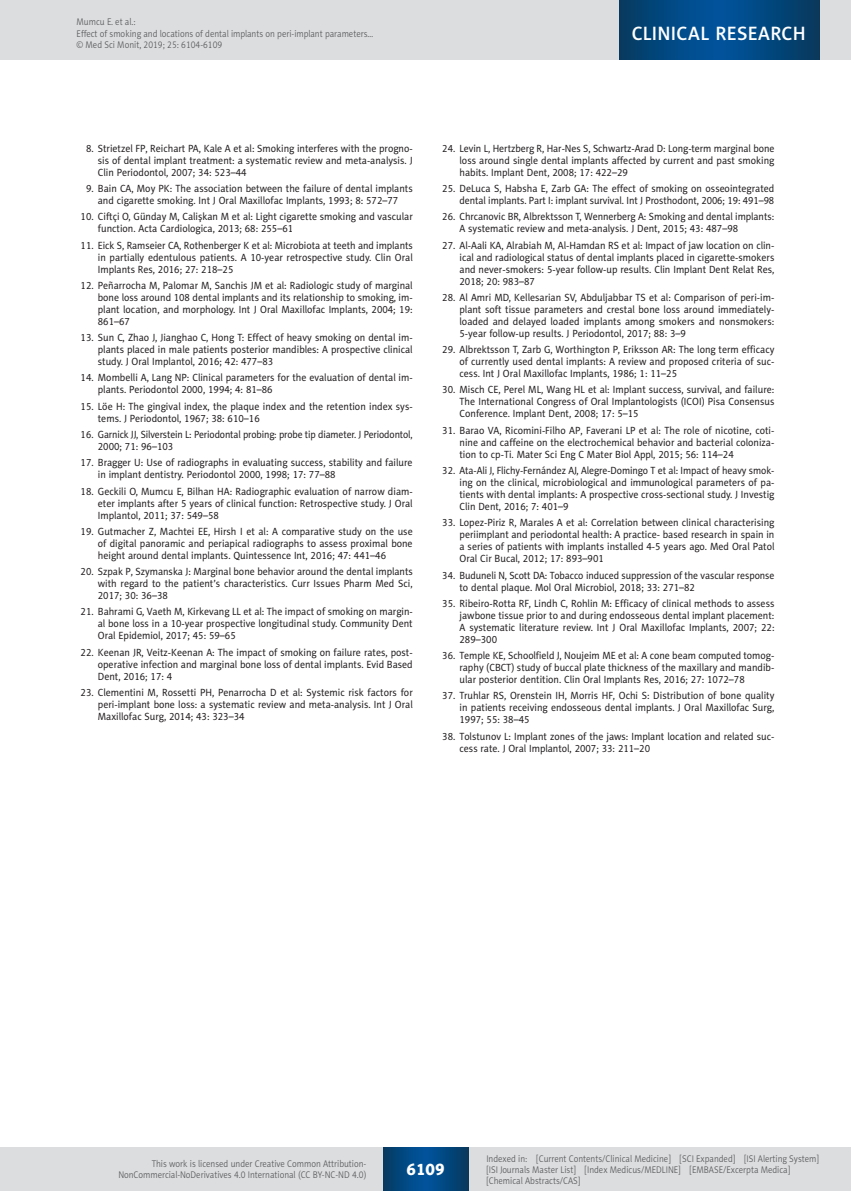
<style>
.page{position:relative;width:851px;height:1191px;background:#fff}
.page>*{position:absolute;margin:0;border:0;box-sizing:border-box;transform-origin:0 0}
.t1{font:19.5px "Naomi Sans EFN Medium";letter-spacing:.015em;color:#fff}
.t2{font:16.5px "Naomi Sans EFN Heavy";color:#fff}
.MSM_Referencje_punkt{font:10.5px/12px "Naomi Sans EFN";color:#231f20;text-align:justify;scale:.95 1}
.MSM_Referencje_punkt-2{font:10.5px/12px "Naomi Sans EFN";color:#231f20;text-align:justify;scale:.94 1}
.MSM_Referencje_punkt-3{font:10.5px/12px "Naomi Sans EFN";color:#231f20;text-align:justify;scale:.93 1}
.MSM_Referencje_punkt-4{font:10.5px/12px "Naomi Sans EFN";color:#231f20;scale:.92 1}
.t3{font:9.75px/11.2px "Naomi Sans EFN Light";color:#57585a;scale:.9 1}
</style>
<div class="page">
<div style="left:0;top:1148px;width:850px;height:43px;background:#dcdddf"></div>
<svg style="left:383px;top:1147px;width:85px;height:43px;background:#02477e"></svg>
<div style="left:0;top:0;width:850px;height:60px;background:#dcdddf"></div>
<svg style="left:619px;top:0;width:200px;height:60px;background:#02477e"></svg>
<p class="t3" style="left:77px;top:16px;width:331px">Mumcu E. et al.:<br>Effect of smoking and locations of dental implants on peri-implant parameters… © Med Sci Monit, 2019; 25: 6104-6109</p>
<h1 class="t1" style="left:631px;top:22px;width:175px">CLINICAL RESEARCH</h1>
<p class="MSM_Referencje_punkt" style="left:98px;top:142px;width:333px;text-indent:-12px">8. Strietzel FP, Reichart PA, Kale A et al: Smoking interferes with the progno&shy;sis of dental implant treatment: a systematic review and meta-analysis. J Clin Periodontol, 2007; 34: 523–44</p>
<p class="MSM_Referencje_punkt" style="left:86px;top:183px;width:345px;text-align:center">9. Bain CA, Moy PK: The association between the failure of dental implants and cigarette smoking. Int J Oral Maxillofac Implants, 1993; 8: 572–77</p>
<p class="MSM_Referencje_punkt" style="left:98px;top:211px;width:333px;text-indent:-17px">10. Ciftçi O, Günday M, Calişkan M et al: Light cigarette smoking and vascular function. Acta Cardiologica, 2013; 68: 255–61</p>
<p class="MSM_Referencje_punkt-2" style="left:98px;top:239px;width:336px;text-indent:-17px">11. Eick S, Ramseier CA, Rothenberger K et al: Microbiota at teeth and implants in partially edentulous patients. A 10-year retrospective study. Clin Oral Implants Res, 2016; 27: 218–25</p>
<p class="MSM_Referencje_punkt" style="left:98px;top:279px;width:333px;text-indent:-17px">12. Peñarrocha M, Palomar M, Sanchis JM et al: Radiologic study of marginal bone loss around 108 dental implants and its relationship to smoking, im&shy;plant location, and morphology. Int J Oral Maxillofac Implants, 2004; 19:<br>861–67</p>
<p class="MSM_Referencje_punkt" style="left:98px;top:332px;width:333px;text-indent:-17px">13. Sun C, Zhao J, Jianghao C, Hong T: Effect of heavy smoking on dental im&shy;plants placed in male patients posterior mandibles: A prospective clinical study. J Oral Implantol, 2016; 42: 477–83</p>
<p class="MSM_Referencje_punkt" style="left:98px;top:372px;width:333px;text-indent:-17px">14. Mombelli A, Lang NP: Clinical parameters for the evaluation of dental im&shy;plants. Periodontol 2000, 1994; 4: 81–86</p>
<p class="MSM_Referencje_punkt" style="left:98px;top:400px;width:333px;text-indent:-17px">15. Löe H: The gingival index, the plaque index and the retention index sys&shy;tems. J Periodontol, 1967; 38: 610–16</p>
<p class="MSM_Referencje_punkt-4" style="left:98px;top:428px;width:343px;text-indent:-17px">16. Garnick JJ, Silverstein L: Periodontal probing: probe tip diameter. J Periodontol,<br>2000; 71: 96–103</p>
<p class="MSM_Referencje_punkt" style="left:98px;top:457px;width:333px;text-indent:-17px">17. Bragger U: Use of radiographs in evaluating success, stability and failure in implant dentistry. Periodontol 2000, 1998; 17: 77–88</p>
<p class="MSM_Referencje_punkt" style="left:98px;top:485px;width:333px;text-indent:-17px">18. Geckili O, Mumcu E, Bilhan HA: Radiographic evaluation of narrow diam&shy;eter implants after 5 years of clinical function: Retrospective study. J Oral Implantol, 2011; 37: 549–58</p>
<p class="MSM_Referencje_punkt" style="left:98px;top:525px;width:333px;text-indent:-17px">19. Gutmacher Z, Machtei EE, Hirsh I et al: A comparative study on the use of digital panoramic and periapical radiographs to assess proximal bone height around dental implants. Quintessence Int, 2016; 47: 441–46</p>
<p class="MSM_Referencje_punkt" style="left:98px;top:565px;width:333px;text-indent:-17px">20. Szpak P, Szymanska J: Marginal bone behavior around the dental implants with regard to the patient’s characteristics. Curr Issues Pharm Med Sci, 2017; 30: 36–38</p>
<p class="MSM_Referencje_punkt" style="left:98px;top:606px;width:333px;text-indent:-17px">21. Bahrami G, Vaeth M, Kirkevang LL et al: The impact of smoking on margin&shy;al bone loss in a 10-year prospective longitudinal study. Community Dent Oral Epidemiol, 2017; 45: 59–65</p>
<p class="MSM_Referencje_punkt" style="left:98px;top:646px;width:333px;text-indent:-17px">22. Keenan JR, Veitz-Keenan A: The impact of smoking on failure rates, post&shy;operative infection and marginal bone loss of dental implants. Evid Based Dent, 2016; 17: 4</p>
<p class="MSM_Referencje_punkt" style="left:98px;top:686px;width:333px;text-indent:-17px">23. Clementini M, Rossetti PH, Penarrocha D et al: Systemic risk factors for peri-implant bone loss: a systematic review and meta-analysis. Int J Oral Maxillofac Surg, 2014; 43: 323–34</p>
<p class="MSM_Referencje_punkt-2" style="left:459px;top:142px;width:336px;text-indent:-17px">24. Levin L, Hertzberg R, Har-Nes S, Schwartz-Arad D: Long-term marginal bone loss around single dental implants affected by current and past smoking habits. Implant Dent, 2008; 17: 422–29</p>
<p class="MSM_Referencje_punkt" style="left:442px;top:183px;width:351px;text-align:right">25. DeLuca S, Habsha E, Zarb GA: The effect of smoking on osseointegrated dental implants. Part I: implant survival. Int J Prosthodont, 2006; 19: 491–98</p>
<p class="MSM_Referencje_punkt-2" style="left:459px;top:211px;width:336px;text-indent:-17px">26. Chrcanovic BR, Albrektsson T, Wennerberg A: Smoking and dental implants:<br>A systematic review and meta-analysis. J Dent, 2015; 43: 487–98</p>
<p class="MSM_Referencje_punkt" style="left:459px;top:239px;width:333px;text-indent:-17px">27. Al-Aali KA, Alrabiah M, Al-Hamdan RS et al: Impact of jaw location on clin&shy;ical and radiological status of dental implants placed in cigarette-smokers and never-smokers: 5-year follow-up results. Clin Implant Dent Relat Res, 2018; 20: 983–87</p>
<p class="MSM_Referencje_punkt" style="left:459px;top:291px;width:333px;text-indent:-17px">28. Al Amri MD, Kellesarian SV, Abduljabbar TS et al: Comparison of peri-im&shy;plant soft tissue parameters and crestal bone loss around immediately&shy;loaded and delayed loaded implants among smokers and nonsmokers:<br>5-year follow-up results. J Periodontol, 2017; 88: 3–9</p>
<p class="MSM_Referencje_punkt" style="left:459px;top:344px;width:333px;text-indent:-17px">29. Albrektsson T, Zarb G, Worthington P, Eriksson AR: The long term efficacy of currently used dental implants: A review and proposed criteria of suc&shy;cess. Int J Oral Maxillofac Implants, 1986; 1: 11–25</p>
<p class="MSM_Referencje_punkt" style="left:459px;top:384px;width:333px;text-indent:-17px">30. Misch CE, Perel ML, Wang HL et al: Implant success, survival, and failure:<br>The International Congress of Oral Implantologists (ICOI) Pisa Consensus Conference. Implant Dent, 2008; 17: 5–15</p>
<p class="MSM_Referencje_punkt" style="left:459px;top:424px;width:333px;text-indent:-17px">31. Barao VA, Ricomini-Filho AP, Faverani LP et al: The role of nicotine, coti&shy;nine and caffeine on the electrochemical behavior and bacterial coloniza&shy;tion to cp-Ti. Mater Sci Eng C Mater Biol Appl, 2015; 56: 114–24</p>
<p class="MSM_Referencje_punkt-3" style="left:459px;top:464px;width:340px;text-indent:-17px">32. Ata-Ali J, Flichy-Fernández AJ, Alegre-Domingo T et al: Impact of heavy smok&shy;ing on the clinical, microbiological and immunological parameters of pa&shy;tients with dental implants: A prospective cross-sectional study. J Investig Clin Dent, 2016; 7: 401–9</p>
<p class="MSM_Referencje_punkt" style="left:459px;top:517px;width:333px;text-indent:-17px">33. Lopez-Piriz R, Marales A et al: Correlation between clinical characterising periimplant and periodontal health: A practice- based research in spain in a series of patients with implants installed 4-5 years ago. Med Oral Patol Oral Cir Bucal, 2012; 17: 893–901</p>
<p class="MSM_Referencje_punkt-3" style="left:459px;top:569px;width:340px;text-indent:-17px">34. Buduneli N, Scott DA: Tobacco‐induced suppression of the vascular response to dental plaque. Mol Oral Microbiol, 2018; 33: 271–82</p>
<p class="MSM_Referencje_punkt" style="left:459px;top:597px;width:333px;text-indent:-17px">35. Ribeiro-Rotta RF, Lindh C, Rohlin M: Efficacy of clinical methods to assess jawbone tissue prior to and during endosseous dental implant placement:<br>A systematic literature review. Int J Oral Maxillofac Implants, 2007; 22:<br>289–300</p>
<p class="MSM_Referencje_punkt-2" style="left:459px;top:649px;width:336px;text-indent:-17px">36. Temple KE, Schoolfield J, Noujeim ME et al: A cone beam computed tomog&shy;raphy (CBCT) study of buccal plate thickness of the maxillary and mandib&shy;ular posterior dentition. Clin Oral Implants Res, 2016; 27: 1072–78</p>
<p class="MSM_Referencje_punkt" style="left:459px;top:690px;width:333px;text-indent:-17px">37. Truhlar RS, Orenstein IH, Morris HF, Ochi S: Distribution of bone quality in patients receiving endosseous dental implants. J Oral Maxillofac Surg, 1997; 55: 38–45</p>
<p class="MSM_Referencje_punkt" style="left:459px;top:730px;width:333px;text-indent:-17px">38. Tolstunov L: Implant zones of the jaws: Implant location and related suc&shy;cess rate. J Oral Implantol, 2007; 33: 211–20</p>
<p class="t3" style="left:118px;top:1158px;width:277px;text-align:right">This work is licensed under Creative Common Attribution-<br>NonCommercial-NoDerivatives 4.0 International (CC BY-NC-ND 4.0)</p>
<h2 class="t2" style="left:406px;top:1159px;width:40px">6109</h2>
<p class="t3" style="left:486px;top:1152px;width:371px">Indexed in: [Current Contents/Clinical Medicine] [SCI Expanded] [ISI Alerting System] [ISI Journals Master List] [Index Medicus/MEDLINE] [EMBASE/Excerpta Medica] [Chemical Abstracts/CAS]</p>
</div>
